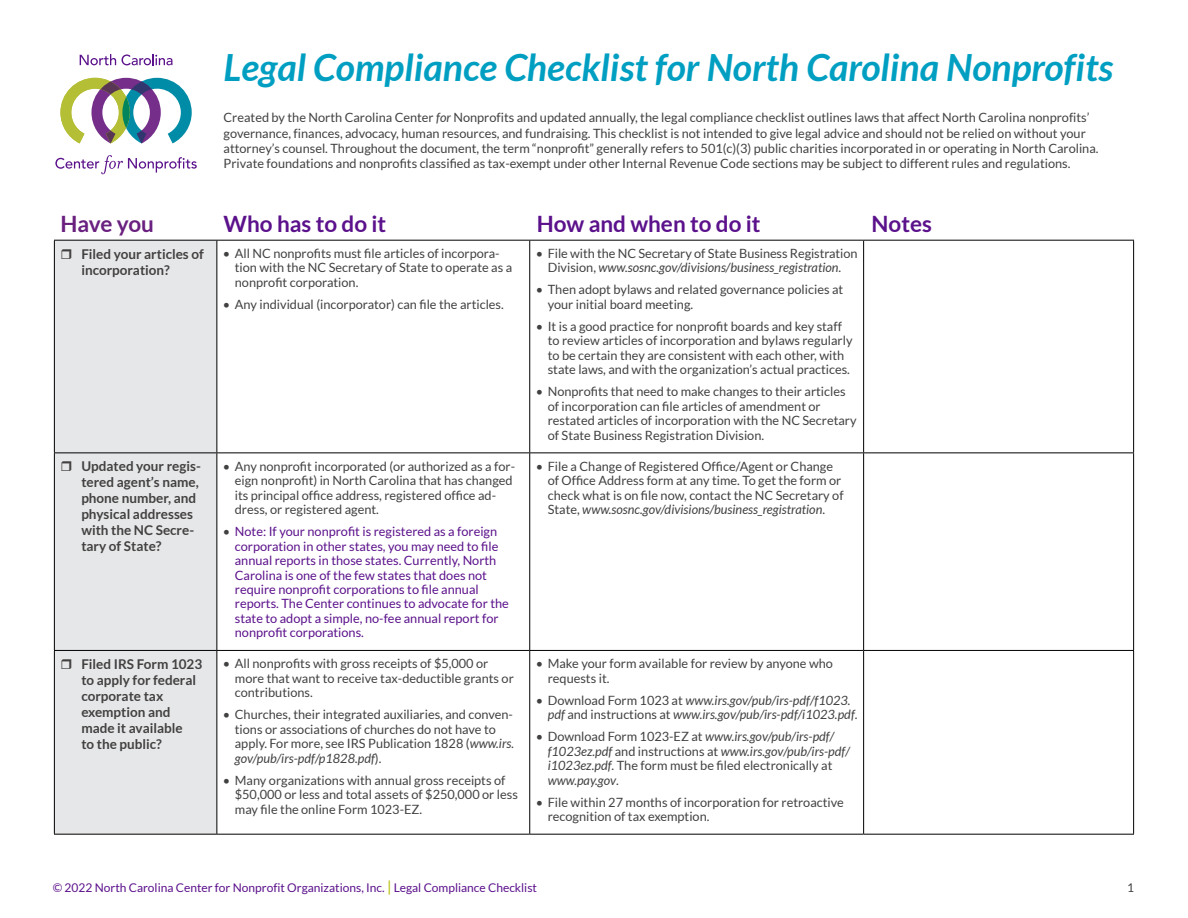
<style>
.page{position:relative;width:1188px;height:918px;background:#fff}
.page>*{position:absolute;margin:0;border:0;box-sizing:border-box;transform-origin:0 0}
.t1{font:italic 700 37.5px "Lato";color:#009fc2}
.t2{font:700 22.5px "Lato";color:#5b118b}
.t3{font:700 22.5px "Lato";letter-spacing:-.015em;color:#69207e}
.t4{font:700 13.5px/15.9px "Lato";color:#424041}
.t5{font:12.75px/14.4px "Lato";color:#424041}
.t6{font:12.75px/14.4px "Lato";color:#5b118b}
.t7{font:italic 12.75px/14.4px "Lato";color:#424041}
.t8{font:12px "Lato";color:#5b118b}
.t9{font:12px "Lato";color:#424041}
.s1{font-style:italic}
.s2{color:#424041}
.s3{font-style:normal}
.s4{font-size:15px;color:#b3bc00}
</style>
<div class="page">
<svg style="left:55px;top:155px;width:142px;height:19px"></svg>
<svg style="left:80px;top:54px;width:36px;height:11px"></svg>
<svg style="left:122px;top:54px;width:51px;height:11px"></svg>
<svg style="left:60px;top:78px;width:132px;height:65px"></svg>
<div style="left:55px;top:241px;width:161px;height:593px;background:#e6e7e8"></div>
<hr style="left:54px;top:241px;width:1px;height:211px;background:#000">
<hr style="left:54px;top:453px;width:1px;height:197px;background:#000">
<hr style="left:54px;top:651px;width:1px;height:183px;background:#000">
<hr style="left:54px;top:240px;width:163px;height:1px;background:#000">
<hr style="left:217px;top:240px;width:313px;height:1px;background:#000">
<hr style="left:216px;top:241px;width:1px;height:211px;background:#000">
<hr style="left:530px;top:240px;width:334px;height:1px;background:#000">
<hr style="left:529px;top:241px;width:1px;height:211px;background:#000">
<hr style="left:864px;top:240px;width:270px;height:1px;background:#000">
<hr style="left:863px;top:241px;width:1px;height:211px;background:#000">
<hr style="left:1133px;top:241px;width:1px;height:211px;background:#000">
<hr style="left:54px;top:452px;width:163px;height:1px;background:#000">
<hr style="left:217px;top:452px;width:313px;height:1px;background:#000">
<hr style="left:216px;top:453px;width:1px;height:197px;background:#000">
<hr style="left:530px;top:452px;width:334px;height:1px;background:#000">
<hr style="left:529px;top:453px;width:1px;height:197px;background:#000">
<hr style="left:864px;top:452px;width:270px;height:1px;background:#000">
<hr style="left:863px;top:453px;width:1px;height:197px;background:#000">
<hr style="left:1133px;top:453px;width:1px;height:197px;background:#000">
<hr style="left:54px;top:650px;width:163px;height:1px;background:#000">
<hr style="left:217px;top:650px;width:313px;height:1px;background:#000">
<hr style="left:216px;top:651px;width:1px;height:183px;background:#000">
<hr style="left:530px;top:650px;width:334px;height:1px;background:#000">
<hr style="left:529px;top:651px;width:1px;height:183px;background:#000">
<hr style="left:864px;top:650px;width:270px;height:1px;background:#000">
<hr style="left:863px;top:651px;width:1px;height:183px;background:#000">
<hr style="left:1133px;top:651px;width:1px;height:183px;background:#000">
<hr style="left:54px;top:834px;width:163px;height:1px;background:#000">
<hr style="left:217px;top:834px;width:313px;height:1px;background:#000">
<hr style="left:530px;top:834px;width:334px;height:1px;background:#000">
<hr style="left:864px;top:834px;width:270px;height:1px;background:#000">
<svg style="left:62px;top:249px;width:24px;height:11px"></svg>
<svg style="left:62px;top:461px;width:24px;height:11px"></svg>
<svg style="left:62px;top:659px;width:24px;height:11px"></svg>
<h1 class="t1" style="left:224px;top:46px;width:891px">Legal Compliance Checklist for North Carolina Nonprofits</h1>
<p class="t5" style="left:224px;top:110px;width:876px;line-height:15.5px">Created by the North Carolina Center <span class="s1">for</span> Nonprofits and updated annually, the legal compliance checklist outlines laws that affect North Carolina nonprofits’ governance, finances, advocacy, human resources, and fundraising. This checklist is not intended to give legal advice and should not be relied on without your attorney’s counsel. Throughout the document, the term “nonprofit” generally refers to 501(c)(3) public charities incorporated in or operating in North Carolina.<br>Private foundations and nonprofits classified as tax-exempt under other Internal Revenue Code sections may be subject to different rules and regulations.</p>
<h2 class="t3" style="left:60px;top:211px;width:95px">Have you</h2>
<h2 class="t2" style="left:224px;top:211px;width:164px">Who has to do it</h2>
<h2 class="t2" style="left:537px;top:211px;width:225px">How and when to do it</h2>
<p class="t4" style="left:81px;top:246px;width:124px">Filed your articles of incorporation?</p>
<p class="t5" style="left:235px;top:246px;width:279px;text-indent:-12px">• All NC nonprofits must file articles of incorpora&shy;tion with the NC Secretary of State to operate as a nonprofit corporation.</p>
<p class="t5" style="left:223px;top:297px;width:282px">• Any individual (incorporator) can file the articles.</p>
<p class="t5" style="left:536px;top:246px;width:323px;text-align:center">• File with the NC Secretary of State Business Registration<br>Division, <span class="s1">www.sosnc.gov/divisions/business_registration</span>.</p>
<p class="t5" style="left:548px;top:283px;width:297px;text-indent:-12px">• Then adopt bylaws and related governance policies at your initial board meeting.</p>
<p class="t5" style="left:548px;top:319px;width:306px;text-indent:-12px">• It is a good practice for nonprofit boards and key staff to review articles of incorporation and bylaws regularly to be certain they are consistent with each other, with state laws, and with the organization’s actual practices.</p>
<p class="t5" style="left:548px;top:385px;width:310px;text-indent:-12px">• Nonprofits that need to make changes to their articles of incorporation can file articles of amendment or restated articles of incorporation with the NC Secretary of State Business Registration Division.</p>
<p class="t4" style="left:81px;top:458px;width:121px">Updated your regis&shy;tered agent’s name, phone number, and physical addresses with the NC Secre&shy;tary of State?</p>
<p class="t5" style="left:235px;top:459px;width:282px;text-indent:-12px">• Any nonprofit incorporated (or authorized as a for&shy;eign nonprofit) in North Carolina that has changed its principal office address, registered office ad&shy;dress, or registered agent.</p>
<p class="t6" style="left:235px;top:524px;width:276px;text-indent:-12px"><span class="s2">•</span> Note: If your nonprofit is registered as a foreign corporation in other states, you may need to file annual reports in those states. Currently, North Carolina is one of the few states that does not require nonprofit corporations to file annual reports. The Center continues to advocate for the state to adopt a simple, no-fee annual report for nonprofit corporations.</p>
<p class="t4" style="left:81px;top:656px;width:122px">Filed IRS Form 1023 to apply for federal corporate tax exemption and made it available<br>to the public?</p>
<p class="t5" style="left:235px;top:656px;width:280px;text-indent:-12px">• All nonprofits with gross receipts of $5,000 or more that want to receive tax-deductible grants or contributions.</p>
<p class="t5" style="left:235px;top:707px;width:281px;text-indent:-12px">• Churches, their integrated auxiliaries, and conven&shy;tions or associations of churches do not have to apply. For more, see IRS Publication 1828 (<span class="s1">www.irs. gov/pub/irs-pdf/p1828.pdf</span>).</p>
<p class="t5" style="left:235px;top:773px;width:285px;text-indent:-12px">• Many organizations with annual gross receipts of $50,000 or less and total assets of $250,000 or less may file the online Form 1023-EZ.</p>
<p class="t5" style="left:548px;top:459px;width:297px;text-indent:-12px">• File a Change of Registered Office/Agent or Change of Office Address form at any time. To get the form or check what is on file now, contact the NC Secretary of State, <span class="s1">www.sosnc.gov/divisions/business_registration</span>.</p>
<p class="t5" style="left:548px;top:656px;width:287px;text-indent:-12px">• Make your form available for review by anyone who requests it.</p>
<p class="t7" style="left:548px;top:693px;width:311px;text-indent:-12px"><span class="s3">• Download Form 1023 at</span> www.irs.gov/pub/irs-pdf/f1023. pdf <span class="s3">and instructions at</span> www.irs.gov/pub/irs-pdf/i1023.pdf<span class="s3">.</span></p>
<p class="t7" style="left:548px;top:730px;width:304px;text-indent:-12px"><span class="s3">• Download Form 1023-EZ at</span> www.irs.gov/pub/irs-pdf/ f1023ez.pdf <span class="s3">and instructions at</span> www.irs.gov/pub/irs-pdf/ i1023ez.pdf<span class="s3">. The form must be filed electronically at </span>www.pay.gov<span class="s3">.</span></p>
<p class="t5" style="left:548px;top:795px;width:298px;text-indent:-12px">• File within 27 months of incorporation for retroactive recognition of tax exemption.</p>
<h2 class="t2" style="left:872px;top:211px;width:62px">Notes</h2>
<p class="t8" style="left:53px;top:881px;width:486px">© 2022 North Carolina Center for Nonprofit Organizations, Inc. <span class="s4">|</span> Legal Compliance Checklist</p>
<p class="t9" style="left:1127px;top:881px;width:8px">1</p>
</div>
